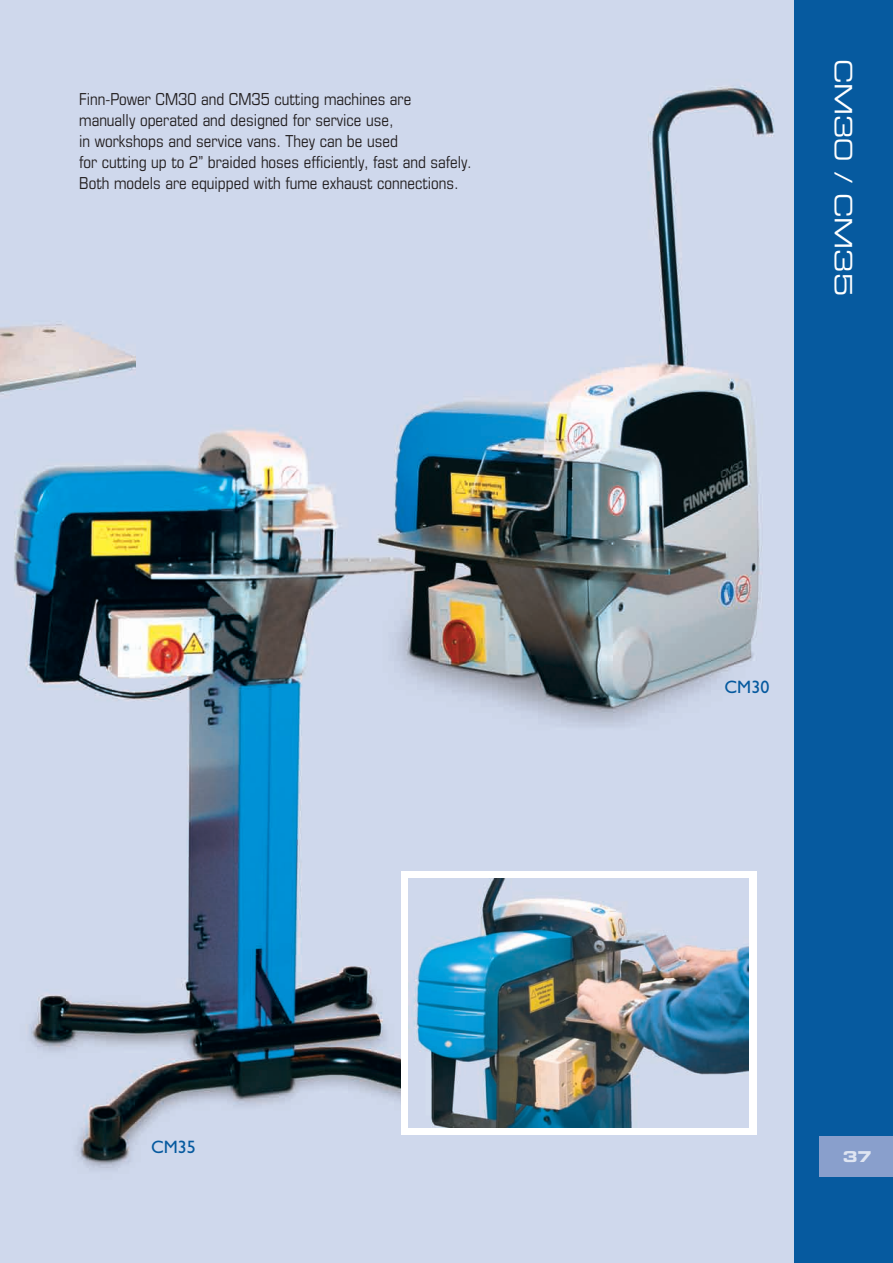
<style>
.page{position:relative;width:893px;height:1263px;background:#fff}
.page>*{position:absolute;margin:0;border:0;box-sizing:border-box;transform-origin:0 0}
.t1{font:24px "Eurostile Extended Two";color:#fff}
.t2{font:18px "Gill Alt One";color:#065a9f}
.t3{font:condensed 16.5px/21.1px "Eurostile";color:#231f20}
.t4{font:15px "Eurostile Bold Extended Two";color:#dfe5f2}
</style>
<div class="page">
<img style="left:0;top:0;width:794px;height:1263px">
<img style="left:0;top:0;width:136px;height:416px">
<div style="left:401px;top:871px;width:355px;height:264px;background:#fff"></div>
<img style="left:409px;top:879px;width:340px;height:248px">
<div style="left:794px;top:0;width:99px;height:1263px;background:#065a9f"></div>
<div style="left:819px;top:1136px;width:74px;height:41px;background:#899fcc"></div>
<p class="t3" style="left:79px;top:89px;width:394px">Finn-Power CM30 and CM35 cutting machines are manually operated and designed for service use,<br>in workshops and service vans. They can be used<br>for cutting up to 2” braided hoses efficiently, fast and safely.<br>Both models are equipped with fume exhaust connections.</p>
<p class="t2" style="left:151px;top:1138px;width:46px">CM35</p>
<h1 class="t1" style="left:852px;top:59px;width:239px;rotate:90deg">CM30 / CM35</h1>
<p class="t2" style="left:724px;top:679px;width:46px">CM30</p>
<p class="t4" style="left:843px;top:1151px;width:31px">37</p>
</div>
